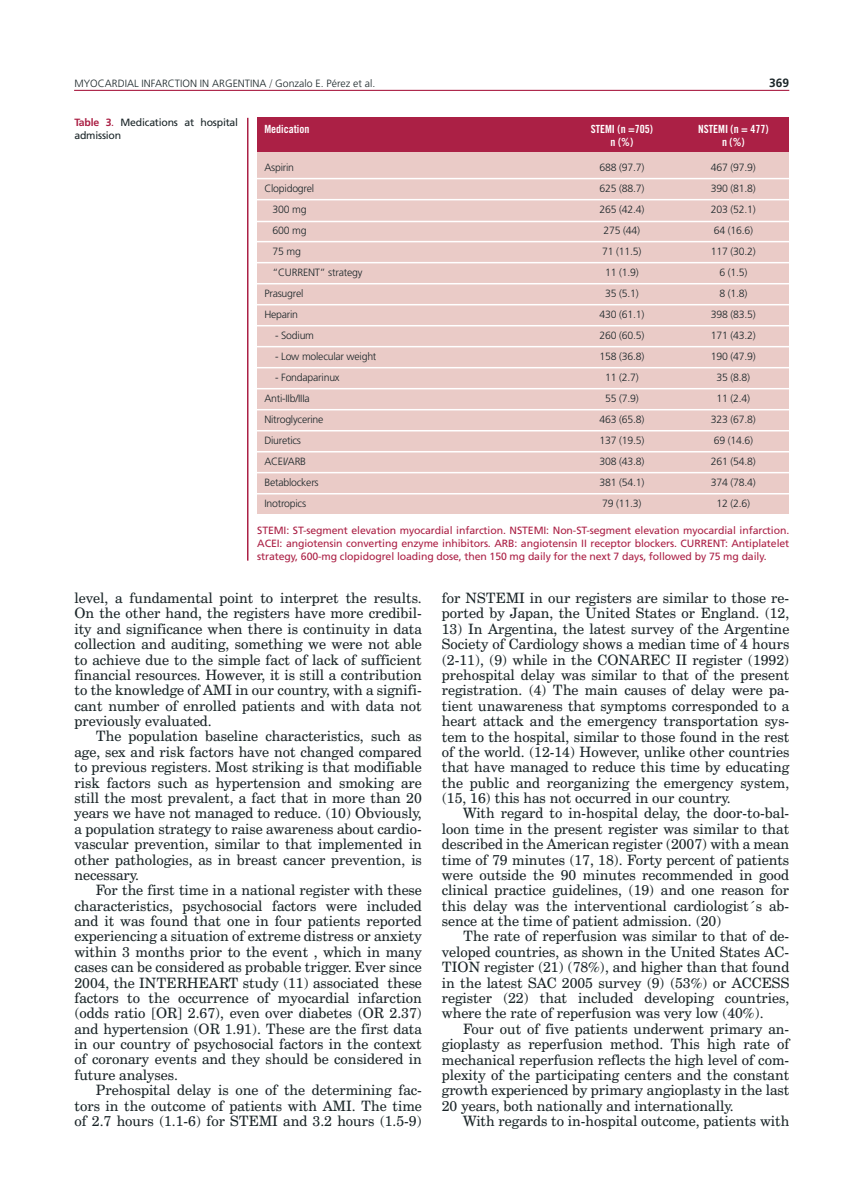
<style>
.page{position:relative;width:851px;height:1191px;background:#fff}
.page>*{position:absolute;margin:0;border:0;box-sizing:border-box;transform-origin:0 0}
.t1{font:14.25px/15.5px "Century Schoolbook BT";color:#1a2528;text-align:justify}
.t2{font:700 12px "Frutiger LT Std";color:#1a2528}
.t3{font:11.25px/13.5px "Trade Gothic LT Std Bd Cn 20";color:#fff;text-align:center}
.t4{font:300 10.5px/21px "Frutiger LT Std";letter-spacing:-.02em;color:#1a2528}
.t5{font:10.5px/12.6px "Frutiger LT Std";letter-spacing:-.01em;color:#ab2045;text-align:justify}
.t6{font:10.5px/12.6px "Frutiger LT Std";letter-spacing:-.02em;color:#1a2528}
.t7{font:300 10.5px "Frutiger LT Std";color:#1a2528}
.s1{font-family:"Century Schoolbook BT";font-weight:400}
.s2{font-weight:700;color:#ab2045}
.s3{color:#ab2045}
</style>
<div class="page">
<hr style="left:74px;top:90px;width:715px;height:1px;background:#ab2045">
<div style="left:257px;top:152px;width:531px;height:363px;background:#eacbc7"></div>
<hr style="left:247px;top:199px;width:549px;height:1px;background:#fff">
<hr style="left:247px;top:241px;width:549px;height:1px;background:#fff">
<hr style="left:247px;top:221px;width:549px;height:1px;background:#fff">
<hr style="left:247px;top:283px;width:549px;height:1px;background:#fff">
<hr style="left:247px;top:262px;width:549px;height:1px;background:#fff">
<hr style="left:247px;top:304px;width:549px;height:1px;background:#fff">
<hr style="left:247px;top:325px;width:549px;height:1px;background:#fff">
<hr style="left:247px;top:346px;width:549px;height:1px;background:#fff">
<hr style="left:247px;top:388px;width:549px;height:1px;background:#fff">
<hr style="left:247px;top:367px;width:549px;height:1px;background:#fff">
<hr style="left:247px;top:409px;width:549px;height:1px;background:#fff">
<hr style="left:247px;top:430px;width:549px;height:1px;background:#fff">
<hr style="left:247px;top:451px;width:549px;height:1px;background:#fff">
<hr style="left:247px;top:472px;width:549px;height:1px;background:#fff">
<hr style="left:247px;top:493px;width:549px;height:1px;background:#fff">
<hr style="left:247px;top:514px;width:549px;height:1px;background:#fff">
<hr style="left:248px;top:178px;width:546px;height:1px;background:#fff">
<div style="left:257px;top:118px;width:531px;height:34px;background:#ab2045"></div>
<hr style="left:247px;top:118px;width:1px;height:442px;background:#ab2045">
<p class="t4" style="left:74px;top:73px;width:9px">MYOC</p>
<p class="t4" style="left:105px;top:73px;width:64px">ARDIAL IN FARCTION</p>
<p class="t4" style="left:200px;top:73px;width:26px">IN ARGENTIN</p>
<p class="t7" style="left:259px;top:77px;width:117px">A <span class="s1">/</span> Gonzalo E. Pérez et al.</p>
<p class="t2" style="left:769px;top:75px;width:22px">369</p>
<p class="t6" style="left:74px;top:116px;width:165px"><span class="s2">Table 3</span><span class="s3">.</span> Medications at hospital admission</p>
<p class="t3" style="left:264px;top:122px;width:46px">Medication</p>
<p class="t3" style="left:590px;top:122px;width:64px">STEMI (n =705) n (%)</p>
<p class="t3" style="left:698px;top:122px;width:72px">NSTEMI (n = 477) n (%)</p>
<p class="t4" style="left:599px;top:157px;width:46px;text-align:center">688 (97.7)<br>625 (88.7)<br>265 (42.4)<br>275 (44)<br>71 (11.5)<br>11 (1.9)<br>35 (5.1)<br>430 (61.1)<br>260 (60.5)<br>158 (36.8)<br>11 (2.7)<br>55 (7.9)<br>463 (65.8)<br>137 (19.5)<br>308 (43.8)<br>381 (54.1)<br>79 (11.3)</p>
<p class="t4" style="left:710px;top:157px;width:46px;text-align:center">467 (97.9)<br>390 (81.8)<br>203 (52.1)<br>64 (16.6)<br>117 (30.2)<br>6 (1.5)<br>8 (1.8)<br>398 (83.5)<br>171 (43.2)<br>190 (47.9)<br>35 (8.8)<br>11 (2.4)<br>323 (67.8)<br>69 (14.6)<br>261 (54.8)<br>374 (78.4)<br>12 (2.6)</p>
<p class="t4" style="left:264px;top:157px;width:31px">Aspirin</p>
<p class="t4" style="left:264px;top:178px;width:51px">C lopidogrel</p>
<p class="t4" style="left:272px;top:199px;width:35px">300 mg</p>
<p class="t4" style="left:272px;top:220px;width:35px">600 mg</p>
<p class="t4" style="left:272px;top:241px;width:30px">75 mg</p>
<p class="t4" style="left:272px;top:262px;width:13px">“CURRENT</p>
<p class="t4" style="left:320px;top:262px;width:44px">” strategy</p>
<p class="t4" style="left:264px;top:283px;width:40px">Prasugrel<br>Heparin</p>
<p class="t4" style="left:275px;top:325px;width:40px">- Sodium</p>
<p class="t4" style="left:275px;top:346px;width:103px">- Low molecular weight</p>
<p class="t4" style="left:264px;top:367px;width:77px;text-indent:11px">- Fondaparinux<br>Anti-II b/IIIa<br>Nitroglycerine<br>Diuretics<br>ACEI/ARB<br>Betablockers<br>Inotropics</p>
<p class="t5" style="left:257px;top:524px;width:533px">STEMI: ST-segment elevation myocardial infarction. NSTEMI: Non-ST-segment elevation myocardial infarction.<br>ACEI: angiotensin converting enzyme inhibitors. ARB: angiotensin II receptor blockers. CURRENT: Antiplatelet strategy, 600-mg clopidogrel loading dose, then 150 mg daily for the next 7 days, followed by 75 mg daily.</p>
<p class="t1" style="left:74px;top:590px;width:349px">level, a fundamental point to interpret the results.<br>On the other hand, the registers have more credibil&shy;ity and significance when there is continuity in data collection and auditing, something we were not able to achieve due to the simple fact of lack of sufficient financial resources. However, it is still a contribution to the knowledge of AMI in our country, with a signifi&shy;cant number of enrolled patients and with data not previously evaluated.</p>
<p class="t1" style="left:74px;top:728px;width:349px;text-indent:21px">The population baseline characteristics, such as age, sex and risk factors have not changed compared to previous registers. Most striking is that modifiable risk factors such as hypertension and smoking are still the most prevalent, a fact that in more than 20 years we have not managed to reduce. (10) Obviously, a population strategy to raise awareness about cardio&shy;vascular prevention, similar to that implemented in other pathologies, as in breast cancer prevention, is necessary.</p>
<p class="t1" style="left:74px;top:882px;width:349px;text-indent:21px">For the first time in a national register with these characteristics, psychosocial factors were included and it was found that one in four patients reported experiencing a situation of extreme distress or anxiety within 3 months prior to the event , which in many cases can be considered as probable trigger. Ever since 2004, the INTERHEART study (11) associated these factors to the occurrence of myocardial infarction (odds ratio [OR] 2.67), even over diabetes (OR 2.37) and hypertension (OR 1.91). These are the first data in our country of psychosocial factors in the context of coronary events and they should be considered in future analyses.</p>
<p class="t1" style="left:74px;top:1082px;width:349px;text-indent:21px">Prehospital delay is one of the determining fac&shy;tors in the outcome of patients with AMI. The time of 2.7 hours (1.1-6) for STEMI and 3.2 hours (1.5-9)</p>
<p class="t1" style="left:442px;top:590px;width:349px">for NSTEMI in our registers are similar to those re&shy;ported by Japan, the United States or England. (12,</p>
<p class="t1" style="left:442px;top:621px;width:349px">13) In Argentina, the latest survey of the Argentine Society of Cardiology shows a median time of 4 hours (2-11), (9) while in the CONAREC II register (1992) prehospital delay was similar to that of the present registration. (4) The main causes of delay were pa&shy;tient unawareness that symptoms corresponded to a heart attack and the emergency transportation sys&shy;tem to the hospital, similar to those found in the rest of the world. (12-14) However, unlike other countries that have managed to reduce this time by educating the public and reorganizing the emergency system, (15, 16) this has not occurred in our country.</p>
<p class="t1" style="left:442px;top:805px;width:349px;text-indent:21px">With regard to in-hospital delay, the door-to-bal&shy;loon time in the present register was similar to that described in the American register (2007) with a mean time of 79 minutes (17, 18). Forty percent of patients were outside the 90 minutes recommended in good clinical practice guidelines, (19) and one reason for this delay was the interventional cardiologist´s ab&shy;sence at the time of patient admission. (20)</p>
<p class="t1" style="left:442px;top:928px;width:349px;text-indent:21px">The rate of reperfusion was similar to that of de&shy;veloped countries, as shown in the United States AC-TION register (21) (78%), and higher than that found in the latest SAC 2005 survey (9) (53%) or ACCESS register (22) that included developing countries, where the rate of reperfusion was very low (40%).</p>
<p class="t1" style="left:442px;top:1020px;width:349px;text-indent:21px">Four out of five patients underwent primary an&shy;gioplasty as reperfusion method. This high rate of mechanical reperfusion reflects the high level of com&shy;plexity of the participating centers and the constant growth experienced by primary angioplasty in the last 20 years, both nationally and internationally.</p>
<p class="t1" style="left:463px;top:1113px;width:327px">With regards to in-hospital outcome, patients with</p>
</div>
